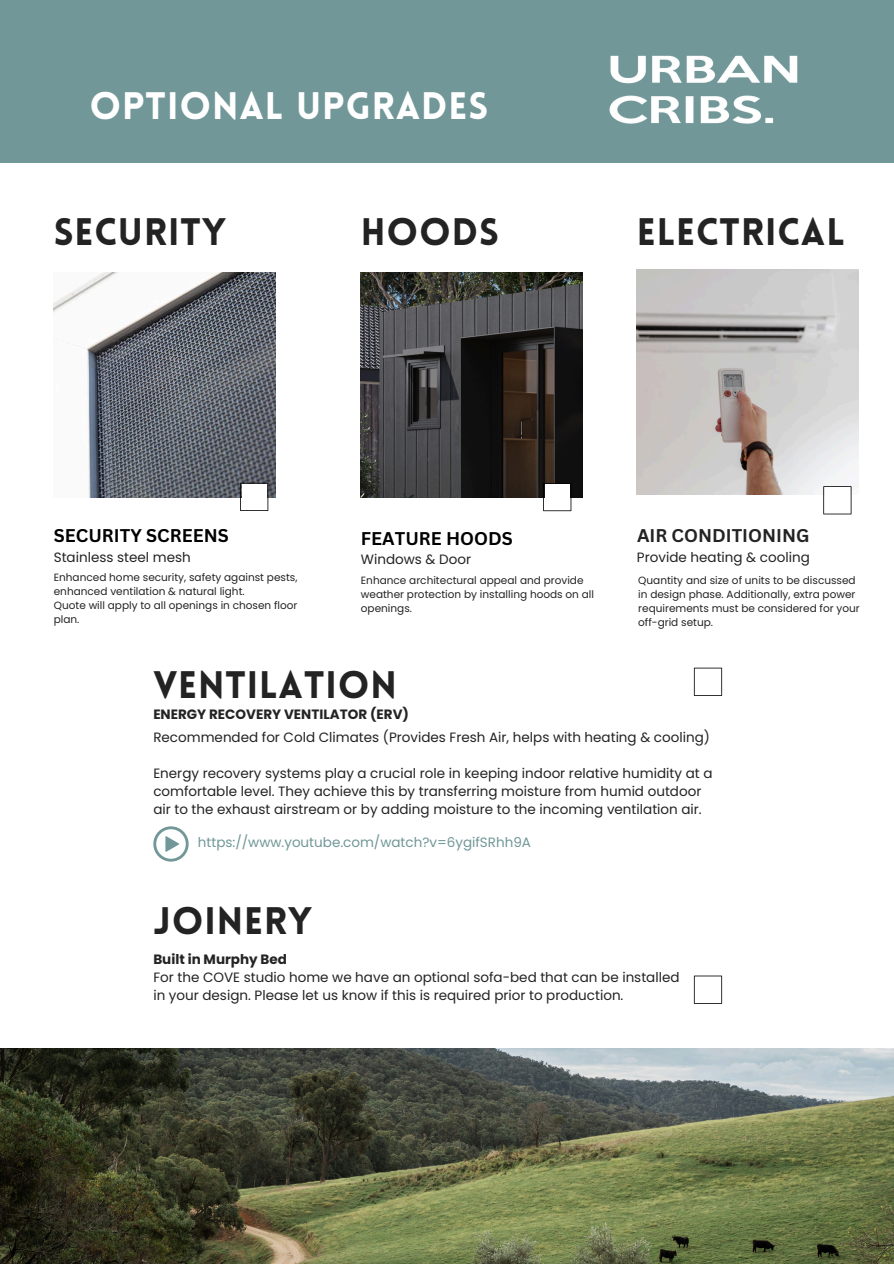
<style>
.page{position:relative;width:894px;height:1264px;background:#fff}
.page>*{position:absolute;margin:0;border:0;box-sizing:border-box;transform-origin:0 0}
.t1{font:900 37.5px "Lovelo";letter-spacing:.025em;color:#232323}
.t2{font:900 37.5px "Lovelo";letter-spacing:.025em;color:#fff}
.t3{font:700 18px "Canva Sans";color:#000}
.t4{font:700 18px "Canva Sans";color:#232323}
.t5{font:13.5px/18px "Poppins";color:#232323}
.t6{font:13.5px "Poppins";color:#719798}
.t7{font:700 13.5px "Poppins";color:#232323}
.t8{font:10.5px/14px "Poppins";color:#232323}
.s1{font-weight:700}
</style>
<div class="page">
<img style="left:54px;top:272px;width:221px;height:225px">
<svg style="left:240px;top:483px;width:28px;height:28px"></svg>
<div style="left:242px;top:484px;width:24px;height:25px;background:#fff"></div>
<div style="left:0;top:0;width:893px;height:162px;background:#719798"></div>
<img style="left:609px;top:55px;width:189px;height:69px">
<img style="left:361px;top:272px;width:221px;height:225px">
<svg style="left:543px;top:483px;width:28px;height:28px"></svg>
<div style="left:545px;top:484px;width:24px;height:25px;background:#fff"></div>
<img style="left:0;top:1048px;width:893px;height:215px">
<img style="left:636px;top:270px;width:222px;height:225px">
<svg style="left:823px;top:486px;width:28px;height:28px"></svg>
<div style="left:824px;top:487px;width:25px;height:25px;background:#fff"></div>
<svg style="left:693px;top:667px;width:29px;height:29px"></svg>
<div style="left:695px;top:669px;width:25px;height:25px;background:#fff"></div>
<svg style="left:693px;top:975px;width:29px;height:28px"></svg>
<div style="left:695px;top:976px;width:25px;height:26px;background:#fff"></div>
<svg style="left:153px;top:826px;width:35px;height:35px"></svg>
<h3 class="t2" style="left:89px;top:91px;width:400px">OPTIONAL UPGRADES</h3>
<p class="t1" style="left:54px;top:216px;width:174px">SECURITY</p>
<h5 class="t1" style="left:360px;top:217px;width:140px">HOODS</h5>
<h5 class="t1" style="left:636px;top:216px;width:209px">ELECTRICAL</h5>
<h1 class="t3" style="left:54px;top:522px;width:176px">SECURITY SCREENS</h1>
<p class="t5" style="left:54px;top:548px;width:138px">Stainless steel mesh</p>
<h2 class="t8" style="left:54px;top:570px;width:245px">Enhanced home security, safety against pests, enhanced ventilation &amp; natural light.</h2>
<p class="t8" style="left:54px;top:598px;width:245px">Quote will apply to all openings in chosen floor plan.</p>
<p class="t3" style="left:361px;top:525px;width:153px">FEATURE HOODS</p>
<p class="t5" style="left:361px;top:550px;width:112px">Windows &amp; Door</p>
<h1 class="t8" style="left:361px;top:573px;width:235px">Enhance architectural appeal and provide weather protection by installing hoods on all openings.</h1>
<p class="t4" style="left:636px;top:522px;width:174px">AIR CONDITIONING</p>
<p class="t5" style="left:636px;top:548px;width:174px">Provide heating &amp; cooling</p>
<h3 class="t8" style="left:638px;top:573px;width:223px">Quantity and size of units to be discussed in design phase. Additionally, extra power requirements must be considered for your off-grid setup.</h3>
<p class="t1" style="left:153px;top:669px;width:245px">VENTILATION</p>
<h2 class="t7" style="left:153px;top:704px;width:257px">ENERGY RECOVERY VENTILATOR (ERV)</h2>
<p class="t5" style="left:153px;top:728px;width:558px">Recommended for Cold Climates (Provides Fresh Air, helps with heating &amp; cooling)</p>
<p class="t5" style="left:153px;top:764px;width:560px">Energy recovery systems play a crucial role in keeping indoor relative humidity at a comfortable level. They achieve this by transferring moisture from humid outdoor air to the exhaust airstream or by adding moisture to the incoming ventilation air.</p>
<p class="t6" style="left:198px;top:833px;width:334px">https://www.youtube.com/watch?v=6ygifSRhh9A</p>
<h3 class="t1" style="left:153px;top:906px;width:160px">JOINERY</h3>
<h5 class="t5" style="left:153px;top:950px;width:527px"><span class="s1">Built in Murphy Bed<br></span>For the COVE studio home we have an optional sofa-bed that can be installed in your design. Please let us know if this is required prior to production.</h5>
</div>
